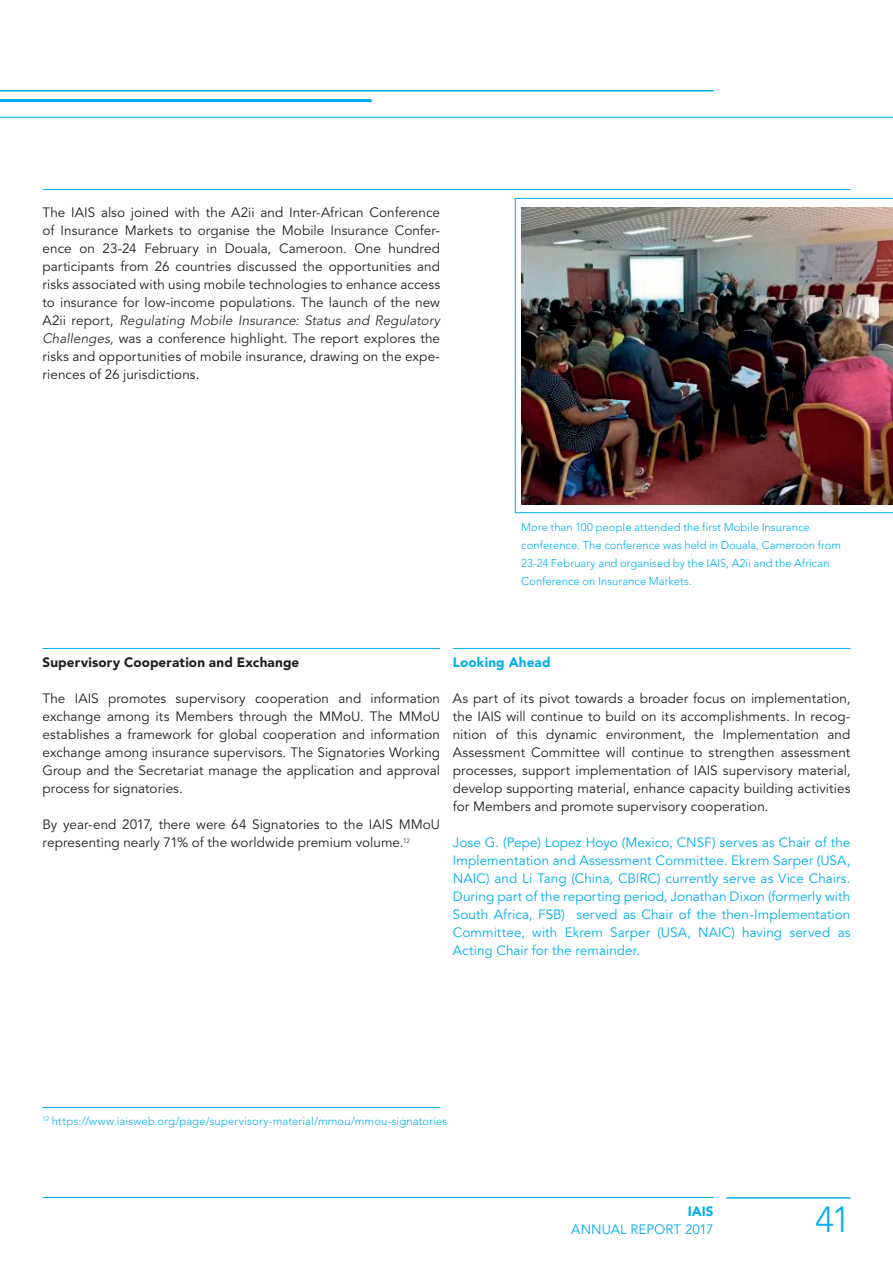
<style>
.page{position:relative;width:893px;height:1263px;background:#fff}
.page>*{position:absolute;margin:0;border:0;box-sizing:border-box;transform-origin:0 0}
.t1{font:300 36px "Avenir 35";color:#00aeef}
.t2{font:13.5px/18px "Avenir 45";letter-spacing:.005em;color:#231f20;text-align:justify}
.t3{font:13.5px/18px "Avenir 45";letter-spacing:.005em;color:#00aeef;text-align:justify}
.t4{font:italic 300 13.5px "Avenir 35";letter-spacing:.005em;color:#231f20}
.t5{font:900 13.5px "Avenir 95";letter-spacing:.01em;color:#231f20}
.t6{font:900 13.5px "Avenir 95";letter-spacing:.01em;color:#00aeef}
.t7{font:300 11.25px/18px "Avenir 35";letter-spacing:.005em;color:#00aeef}
.s1{font-family:"Avenir 45";font-weight:400;font-style:normal}
.s2{font-family:"Avenir 35";font-weight:300;font-style:italic}
</style>
<div class="page">
<hr style="left:43px;top:189px;width:807px;height:1px;background:#00aeef">
<hr style="left:43px;top:1107px;width:397px;height:1px;background:#00aeef">
<img style="left:515px;top:198px;width:378px;height:315px">
<hr style="left:43px;top:648px;width:397px;height:1px;background:#00aeef">
<hr style="left:453px;top:648px;width:397px;height:1px;background:#00aeef">
<hr style="left:0;top:90px;width:714px;height:2px;background:#00aeef">
<hr style="left:0;top:99px;width:372px;height:3px;background:#00aeef">
<hr style="left:0;top:117px;width:893px;height:1px;background:#00aeef">
<hr style="left:43px;top:1197px;width:671px;height:1px;background:#00aeef">
<hr style="left:726px;top:1197px;width:124px;height:2px;background:#00aeef">
<p class="t2" style="left:43px;top:204px;width:399px">The IAIS also joined with the A2ii and Inter-African Conference of Insurance Markets to organise the Mobile Insurance Confer&shy;ence on 23-24 February in Douala, Cameroon. One hundred participants from 26 countries discussed the opportunities and risks associated with using mobile technologies to enhance access to insurance for low-income populations. The launch of the new</p>
<p class="t4" style="left:43px;top:313px;width:399px"><span class="s1">A2ii report,</span> Regulating Mobile Insurance: Status and Regulatory</p>
<p class="t2" style="left:43px;top:330px;width:399px"><span class="s2">Challenges,</span> was a conference highlight. The report explores the risks and opportunities of mobile insurance, drawing on the expe&shy;riences of 26 jurisdictions.</p>
<p class="t7" style="left:521px;top:518px;width:321px">More than 100 people attended the first Mobile Insurance conference. The conference was held in Douala, Cameroon from 23-24 February and organised by the IAIS, A2ii and the African Conference on Insurance Markets.</p>
<p class="t5" style="left:43px;top:654px;width:258px">Supervisory Cooperation and Exchange</p>
<p class="t2" style="left:43px;top:689px;width:399px">The IAIS promotes supervisory cooperation and information exchange among its Members through the MMoU. The MMoU establishes a framework for global cooperation and information exchange among insurance supervisors. The Signatories Working Group and the Secretariat manage the application and approval process for signatories.</p>
<p class="t2" style="left:43px;top:815px;width:399px">By year-end 2017, there were 64 Signatories to the IAIS MMoU representing nearly 71% of the worldwide premium volume.<sup>12</sup></p>
<p class="t6" style="left:453px;top:654px;width:99px">Looking Ahead</p>
<p class="t2" style="left:453px;top:689px;width:399px">As part of its pivot towards a broader focus on implementation, the IAIS will continue to build on its accomplishments. In recog&shy;nition of this dynamic environment, the Implementation and Assessment Committee will continue to strengthen assessment processes, support implementation of IAIS supervisory material, develop supporting material, enhance capacity building activities for Members and promote supervisory cooperation.</p>
<p class="t3" style="left:453px;top:833px;width:399px">Jose G. (Pepe) Lopez Hoyo (Mexico, CNSF) serves as Chair of the Implementation and Assessment Committee. Ekrem Sarper (USA, NAIC) and Li Tang (China, CBIRC) currently serve as Vice Chairs.<br>During part of the reporting period, Jonathan Dixon (formerly with South Africa, FSB) served as Chair of the then-Implementation Committee, with Ekrem Sarper (USA, NAIC) having served as Acting Chair for the remainder.</p>
<p class="t7" style="left:43px;top:1112px;width:406px"><sup>12</sup> https://www.iaisweb.org/page/supervisory-material/mmou/mmou-signatories</p>
<p class="t6" style="left:688px;top:1203px;width:27px">IAIS</p>
<p class="t3" style="left:571px;top:1220px;width:144px">ANNUAL REPORT 2017</p>
<h1 class="t1" style="left:815px;top:1198px;width:36px">41</h1>
</div>
